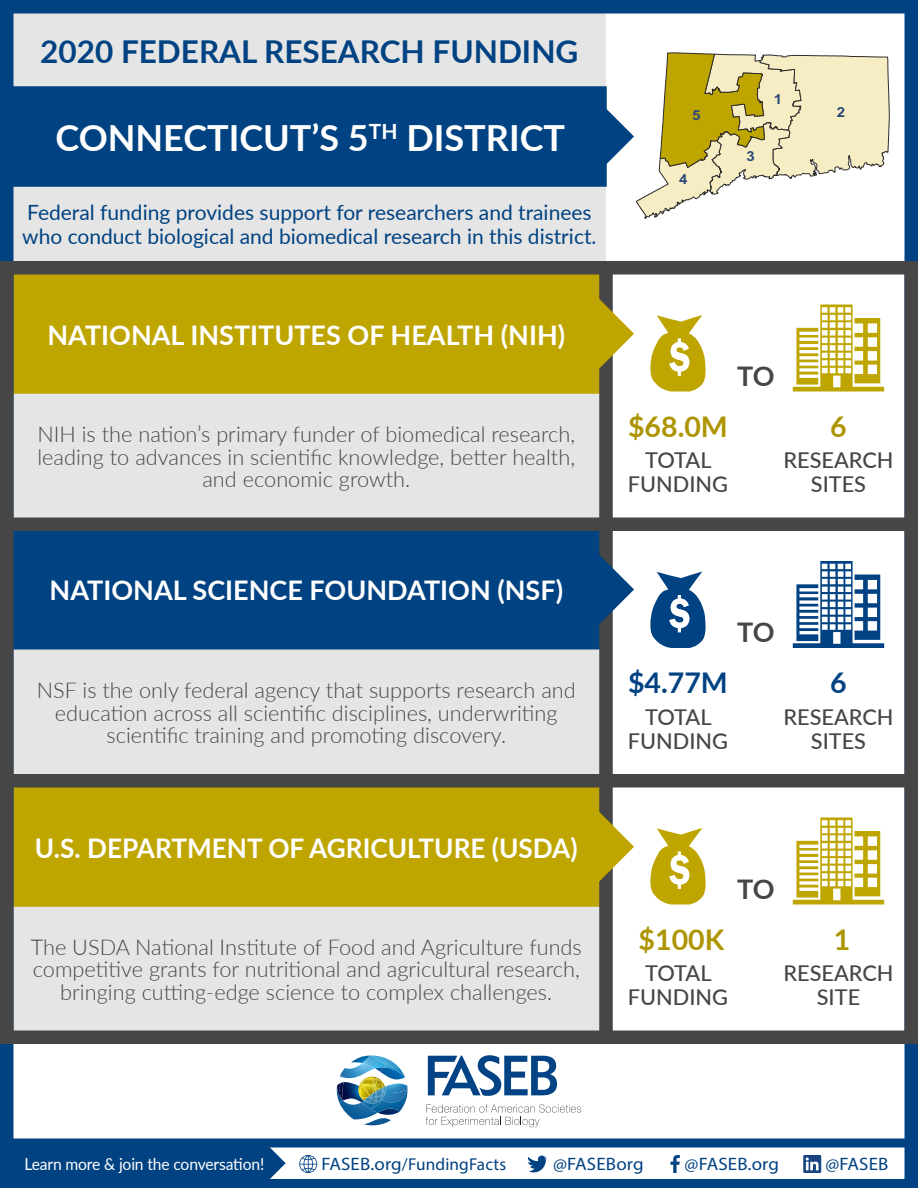
<style>
.page{position:relative;width:918px;height:1188px;background:#fff}
.page>*{position:absolute;margin:0;border:0;box-sizing:border-box;transform-origin:0 0}
.District{font:700 36px "Lato";color:#fff}
.Top_Heading{font:700 31.5px "Lato";color:#004282}
.Amounts_3_gold{font:700 28.5px "Lato";color:#ac9500}
.Amounts_3_blue{font:700 28.5px "Lato";color:#004282}
.Funder_3_4{font:700 27px "Lato";color:#fff}
.To{font:700 27px "Lato";color:#464647}
.Funder_description_3{font:300 21.75px/22.5px "Lato";color:#464647;text-align:center}
.Funds_Sites_3{font:500 21.75px/24px "Lato";color:#464647;text-align:center}
.Lower_Heading{font:21px/24px "Lato";color:#004282}
.t1{font:18px "Myriad Pro";letter-spacing:.01em;color:#004282;scale:1.05 1}
.t2{font:17.25px "Myriad Pro";letter-spacing:.01em;color:#004282}
.t3{font:16.5px "Lato";letter-spacing:-.01em;color:#fff;scale:.95 1}
.t4{font:700 13.8px "Arial";color:#2b4978;scale:1.08 1}
.s1{font-size:18px}
</style>
<div class="page">
<svg style="left:266px;top:1148px;width:20px;height:30px"></svg>
<div style="left:0;top:1143px;width:266px;height:41px;background:#004282"></div>
<div style="left:0;top:1138px;width:918px;height:50px;border:9px solid #004282"></div>
<svg style="left:299px;top:1155px;width:18px;height:18px"></svg>
<svg style="left:527px;top:1155px;width:20px;height:18px"></svg>
<svg style="left:670px;top:1155px;width:10px;height:18px"></svg>
<svg style="left:803px;top:1155px;width:18px;height:18px"></svg>
<svg style="left:426px;top:1104px;width:155px;height:23px"></svg>
<svg style="left:428px;top:1055px;width:129px;height:41px"></svg>
<img style="left:337px;top:1056px;width:71px;height:69px">
<div style="left:13px;top:186px;width:593px;height:76px;background:#e5e5e5"></div>
<div style="left:13px;top:13px;width:593px;height:75px;background:#e5e5e5"></div>
<div style="left:13px;top:905px;width:587px;height:126px;background:#e5e5e5"></div>
<div style="left:13px;top:649px;width:587px;height:126px;background:#e5e5e5"></div>
<div style="left:13px;top:393px;width:587px;height:126px;background:#e5e5e5"></div>
<div style="left:14px;top:788px;width:585px;height:118px;background:#bfa500"></div>
<div style="left:13px;top:787px;width:587px;height:120px;border:2px solid #bfa500"></div>
<div style="left:14px;top:530px;width:585px;height:119px;background:#004282"></div>
<div style="left:13px;top:530px;width:587px;height:120px;border:2px solid #004282"></div>
<div style="left:14px;top:274px;width:585px;height:119px;background:#bfa500"></div>
<div style="left:13px;top:274px;width:587px;height:120px;border:2px solid #bfa500"></div>
<div style="left:599px;top:263px;width:14px;height:774px;background:#464647"></div>
<svg style="left:597px;top:547px;width:37px;height:85px"></svg>
<svg style="left:597px;top:291px;width:37px;height:85px"></svg>
<div style="left:0;top:0;width:14px;height:1188px;background:#004282"></div>
<div style="left:904px;top:0;width:14px;height:1188px;background:#004282"></div>
<div style="left:0;top:1030px;width:918px;height:14px;background:#464647"></div>
<div style="left:0;top:518px;width:918px;height:13px;background:#464647"></div>
<div style="left:0;top:774px;width:918px;height:14px;background:#464647"></div>
<div style="left:904px;top:261px;width:14px;height:783px;background:#464647"></div>
<svg style="left:650px;top:828px;width:56px;height:76px"></svg>
<svg style="left:793px;top:818px;width:91px;height:87px"></svg>
<div style="left:0;top:0;width:918px;height:14px;background:#004282"></div>
<div style="left:0;top:261px;width:14px;height:783px;background:#464647"></div>
<svg style="left:597px;top:804px;width:37px;height:85px"></svg>
<svg style="left:650px;top:572px;width:56px;height:76px"></svg>
<svg style="left:793px;top:561px;width:91px;height:87px"></svg>
<svg style="left:650px;top:315px;width:56px;height:77px"></svg>
<svg style="left:793px;top:305px;width:91px;height:87px"></svg>
<div style="left:14px;top:87px;width:592px;height:99px;background:#004282"></div>
<div style="left:13px;top:86px;width:594px;height:101px;border:2px solid #004282"></div>
<div style="left:0;top:261px;width:918px;height:13px;background:#464647"></div>
<svg style="left:591px;top:53px;width:299px;height:166px"></svg>
<p class="Top_Heading" style="left:40px;top:28px;width:540px">2020 FEDERAL RESEARCH FUNDING</p>
<p class="District" style="left:55px;top:111px;width:511px">CONNECTICUT’S 5<sup>TH</sup> DISTRICT</p>
<p class="Lower_Heading" style="left:22px;top:200px;width:576px">Federal funding provides support for researchers and trainees who conduct biological and biomedical research in this district.</p>
<p class="Funder_3_4" style="left:47px;top:315px;width:519px">NATIONAL INSTITUTES OF HEALTH (NIH)</p>
<p class="Funder_description_3" style="left:37px;top:422px;width:539px">NIH is the nation’s primary funder of biomedical research, leading to advances in scientific knowledge, better health, and economic growth.</p>
<p class="t4" style="left:692px;top:106px;width:9px">5</p>
<p class="t4" style="left:679px;top:170px;width:9px">4</p>
<p class="t4" style="left:747px;top:147px;width:9px">3</p>
<p class="t4" style="left:774px;top:90px;width:9px">1</p>
<p class="t4" style="left:837px;top:103px;width:9px">2</p>
<p class="To" style="left:737px;top:356px;width:39px">TO</p>
<p class="Amounts_3_gold" style="left:628px;top:405px;width:101px">$68.0M</p>
<p class="Amounts_3_gold" style="left:830px;top:405px;width:18px">6</p>
<p class="Funds_Sites_3" style="left:628px;top:447px;width:102px">TOTAL<br>FUNDING</p>
<p class="Funds_Sites_3" style="left:783px;top:447px;width:112px">RESEARCH<br>SITES</p>
<p class="Funder_3_4" style="left:50px;top:571px;width:515px">NATIONAL SCIENCE FOUNDATION (NSF)</p>
<p class="Funder_description_3" style="left:37px;top:678px;width:541px">NSF is the only federal agency that supports research and education across all scientific disciplines, underwriting scientific training and promoting discovery.</p>
<p class="To" style="left:737px;top:612px;width:39px">TO</p>
<p class="Amounts_3_blue" style="left:628px;top:662px;width:101px">$4.77M</p>
<p class="Amounts_3_blue" style="left:830px;top:662px;width:18px">6</p>
<p class="Funds_Sites_3" style="left:628px;top:704px;width:102px">TOTAL<br>FUNDING</p>
<p class="Funds_Sites_3" style="left:783px;top:704px;width:112px">RESEARCH<br>SITES</p>
<p class="Funder_3_4" style="left:35px;top:828px;width:544px">U.S. DEPARTMENT OF AGRICULTURE (USDA)</p>
<p class="Funder_description_3" style="left:31px;top:935px;width:553px">The USDA National Institute of Food and Agriculture funds competitive grants for nutritional and agricultural research, bringing cutting-edge science to complex challenges.</p>
<p class="To" style="left:737px;top:869px;width:39px">TO</p>
<p class="Amounts_3_gold" style="left:639px;top:918px;width:87px">$100K</p>
<p class="Amounts_3_gold" style="left:834px;top:918px;width:18px">1</p>
<p class="Funds_Sites_3" style="left:628px;top:960px;width:102px">TOTAL<br>FUNDING</p>
<p class="Funds_Sites_3" style="left:783px;top:960px;width:112px">RESEARCH<br>SITE</p>
<p class="t3" style="left:24px;top:1152px;width:254px">Learn more &amp; join the conversation!</p>
<p class="t2" style="left:321px;top:1154px;width:186px"><span class="s1">FASEB.org</span>/FundingFacts</p>
<p class="t1" style="left:553px;top:1153px;width:88px">@FASEBorg</p>
<p class="t1" style="left:685px;top:1153px;width:91px">@FASEB.org</p>
<p class="t1" style="left:826px;top:1153px;width:62px">@FASEB</p>
</div>
